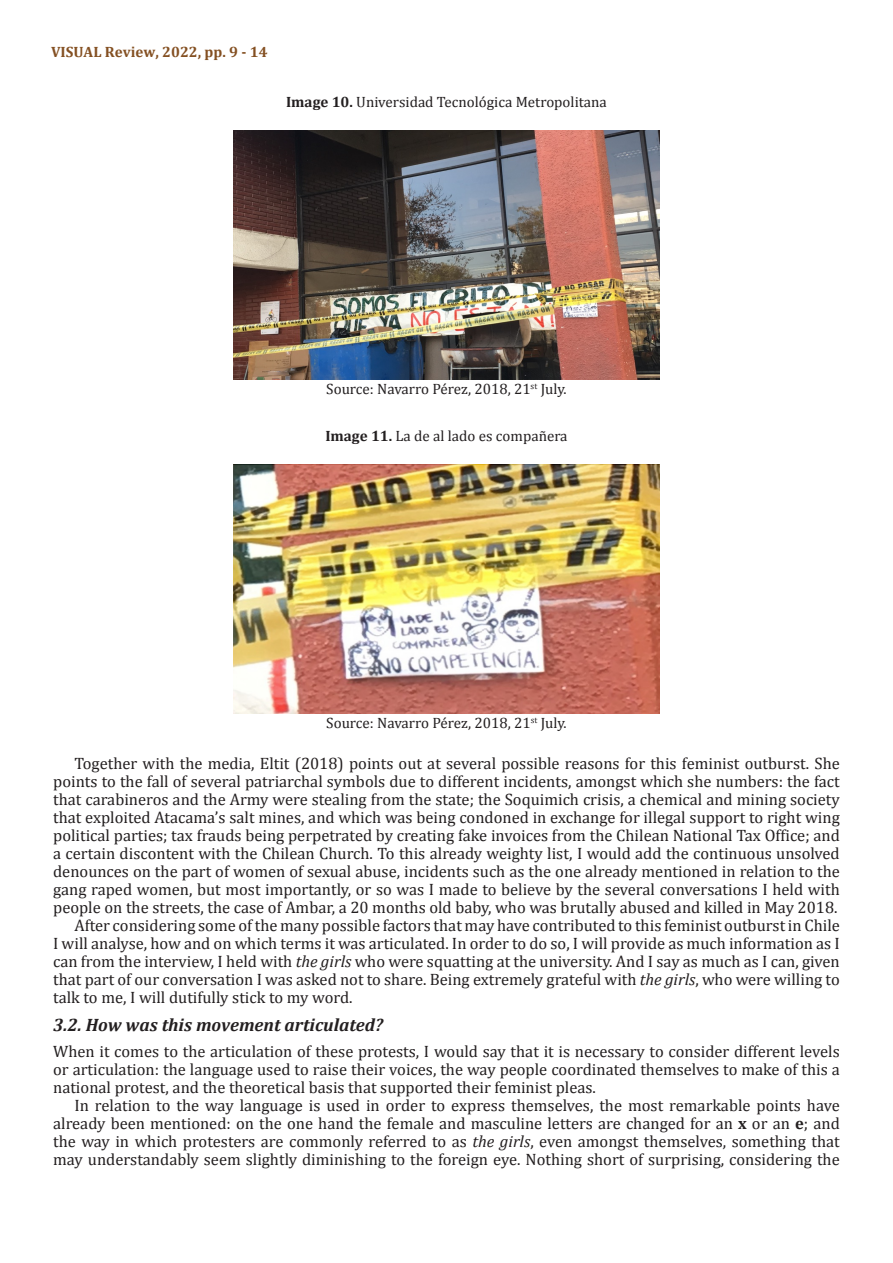
<style>
.page{position:relative;width:893px;height:1263px;background:#fff}
.page>*{position:absolute;margin:0;border:0;box-sizing:border-box;transform-origin:0 0}
.Titulo_2{font:italic 700 18px "Cambria";color:#231f20}
.Parrafos-siguientes{font:16.5px/18px "Cambria";color:#231f20;text-align:justify}
.Parrafo-Arranque{font:16.5px/18px "Cambria";color:#231f20;text-align:justify}
.Titulo-Tablas{font:15px "Cambria";color:#231f20}
.t1{font:700 15px "Cambria";color:#845022}
.s1{font-weight:700}
.s2{font-style:italic}
</style>
<div class="page">
<img style="left:234px;top:131px;width:425px;height:248px">
<img style="left:234px;top:465px;width:425px;height:248px">
<p class="t1" style="left:51px;top:41px;width:218px">VISUAL Review, 2022, pp. 9 - 14</p>
<p class="Titulo-Tablas" style="left:286px;top:93px;width:322px"><span class="s1">Image 10.</span> Universidad Tecnológica Metropolitana</p>
<p class="Titulo-Tablas" style="left:326px;top:380px;width:242px">Source: Navarro Pérez, 2018, 21<sup>st</sup> July.</p>
<p class="Titulo-Tablas" style="left:325px;top:427px;width:244px"><span class="s1">Image 11.</span> La de al lado es compañera</p>
<p class="Titulo-Tablas" style="left:326px;top:714px;width:242px">Source: Navarro Pérez, 2018, 21<sup>st</sup> July.</p>
<p class="Parrafos-siguientes" style="left:53px;top:754px;width:788px;text-indent:21px">Together with the media, Eltit (2018) points out at several possible reasons for this feminist outburst. She points to the fall of several patriarchal symbols due to different incidents, amongst which she numbers: the fact that carabineros and the Army were stealing from the state; the Soquimich crisis, a chemical and mining society that exploited Atacama’s salt mines, and which was being condoned in exchange for illegal support to right wing political parties; tax frauds being perpetrated by creating fake invoices from the Chilean National Tax Office; and a certain discontent with the Chilean Church. To this already weighty list, I would add the continuous unsolved denounces on the part of women of sexual abuse, incidents such as the one already mentioned in relation to the gang raped women, but most importantly, or so was I made to believe by the several conversations I held with people on the streets, the case of Ambar, a 20 months old baby, who was brutally abused and killed in May 2018.</p>
<p class="Parrafos-siguientes" style="left:53px;top:916px;width:788px;text-indent:21px">After considering some of the many possible factors that may have contributed to this feminist outburst in Chile I will analyse, how and on which terms it was articulated. In order to do so, I will provide as much information as I can from the interview, I held with <span class="s2">the girls</span> who were squatting at the university. And I say as much as I can, given that part of our conversation I was asked not to share. Being extremely grateful with <span class="s2">the girls</span>, who were willing to talk to me, I will dutifully stick to my word.</p>
<p class="Titulo_2" style="left:53px;top:1012px;width:331px">3.2. How was this movement articulated?</p>
<p class="Parrafo-Arranque" style="left:53px;top:1043px;width:788px">When it comes to the articulation of these protests, I would say that it is necessary to consider different levels or articulation: the language used to raise their voices, the way people coordinated themselves to make of this a national protest, and the theoretical basis that supported their feminist pleas.</p>
<p class="Parrafos-siguientes" style="left:53px;top:1097px;width:788px;text-indent:21px">In relation to the way language is used in order to express themselves, the most remarkable points have already been mentioned: on the one hand the female and masculine letters are changed for an <span class="s1">x</span> or an <span class="s1">e</span>; and the way in which protesters are commonly referred to as <span class="s2">the girls</span>, even amongst themselves, something that may understandably seem slightly diminishing to the foreign eye. Nothing short of surprising, considering the</p>
</div>
